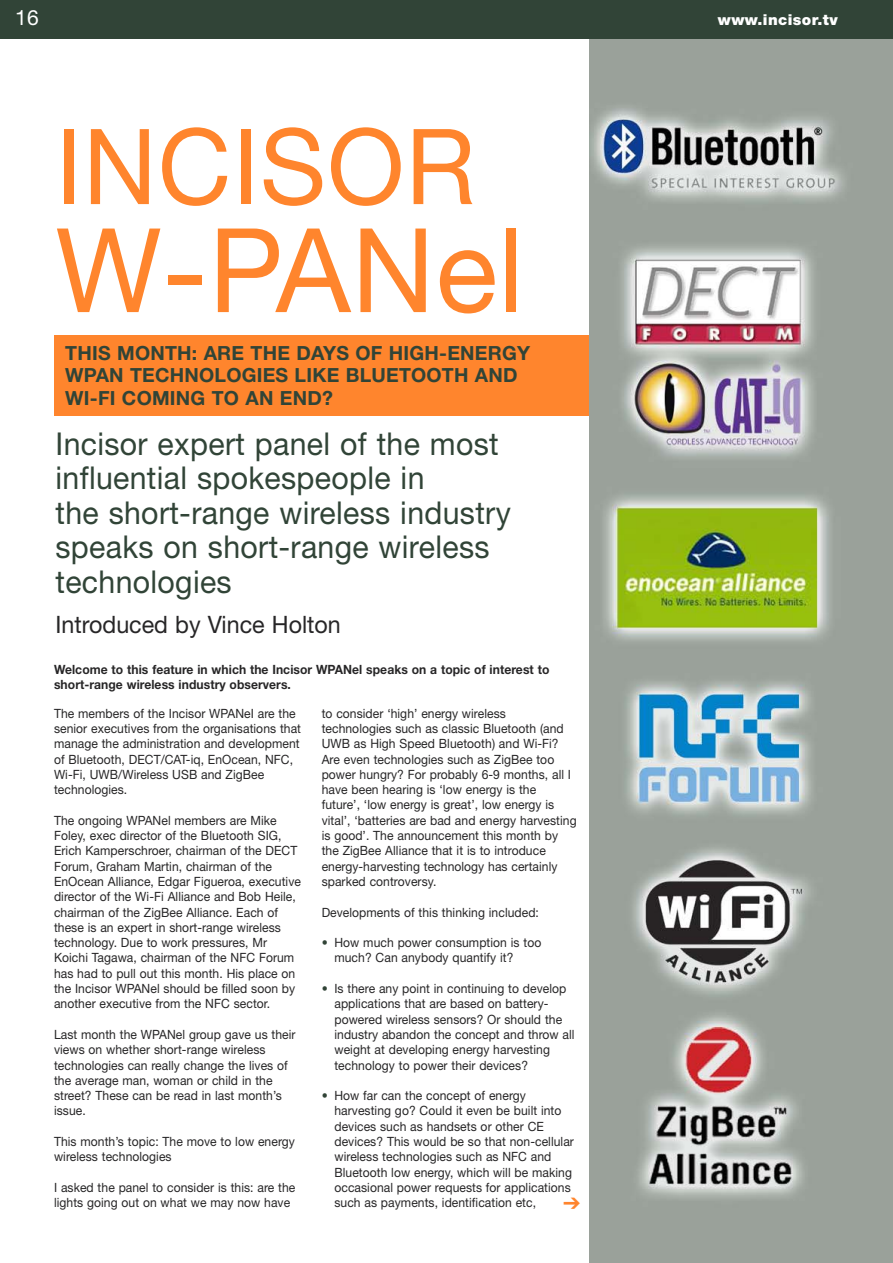
<style>
.page{position:relative;width:893px;height:1263px;background:#fff}
.page>*{position:absolute;margin:0;border:0;box-sizing:border-box;transform-origin:0 0}
.t1{font:117px "Helvetica Neue";letter-spacing:.01em;color:#ff852d}
.t2{font:105px "Helvetica Neue";letter-spacing:.01em;color:#ff852d}
.t3{font:31.5px/34.5px "Helvetica Neue";letter-spacing:.01em;color:#314437;scale:.96 1}
.t4{font:24px "Helvetica Neue";color:#272627}
.t5{font:21px "Helvetica Neue";color:#fff}
.t6{font:700 19.5px/22.5px "Helvetica Neue";letter-spacing:.01em;color:#314437}
.t7{font:900 15px "Helvetica Neue";letter-spacing:.025em;color:#fff}
.t8{font:12.75px/15.3px "Helvetica Neue";letter-spacing:.005em;color:#272627;scale:.95 1}
.t9{font:700 12.75px/15.3px "Helvetica Neue";letter-spacing:.005em;color:#272627;scale:.95 1}
.s1{color:#314437}
</style>
<div class="page">
<div style="left:54px;top:335px;width:535px;height:81px;background:#ff852d"></div>
<img style="left:589px;top:38px;width:303px;height:1225px">
<div style="left:0;top:0;width:892px;height:38px;background:#314437"></div>
<h3 class="t5" style="left:15px;top:10px;width:25px">16</h3>
<p class="t7" style="left:718px;top:15px;width:121px">www.incisor.tv</p>
<h2 class="t2" style="left:56px;top:129px;width:421px">INCISOR</h2>
<h1 class="t1" style="left:56px;top:229px;width:470px">W-PANel</h1>
<h3 class="t6" style="left:65px;top:343px;width:466px">THIS MONTH: ARE THE DAYS OF HIGH-ENERGY<br>WPAN TECHNOLOGIES LIKE BLUETOOTH AND<br>WI-FI COMING TO AN END?</h3>
<h3 class="t3" style="left:55px;top:429px;width:475px">Incisor expert panel of the most influential spokespeople in<br>the short-range wireless industry speaks on short-range wireless technologies</h3>
<h3 class="t4" style="left:56px;top:616px;width:287px">Introduced by Vince Holton</h3>
<p class="t9" style="left:54px;top:663px;width:523px">Welcome to this feature in which the Incisor WPANel speaks on a topic of interest to short-range wireless industry observers.</p>
<p class="t8" style="left:54px;top:707px;width:261px">The members of the Incisor WPANeI are the senior executives from the organisations that manage the administration and development of Bluetooth, DECT/CAT-iq, EnOcean, NFC, Wi-Fi, UWB/Wireless USB and ZigBee technologies.</p>
<p class="t8" style="left:54px;top:814px;width:261px">The ongoing WPANel members are Mike Foley, exec director of the Bluetooth SIG, Erich Kamperschroer, chairman of the DECT Forum, Graham Martin, chairman of the EnOcean Alliance, Edgar Figueroa, executive director of the Wi-Fi Alliance and Bob Heile, chairman of the ZigBee Alliance. Each of these is an expert in short-range wireless technology. Due to work pressures, Mr Koichi Tagawa, chairman of the NFC Forum has had to pull out this month. His place on the Incisor WPANel should be filled soon by another executive from the NFC sector.</p>
<p class="t8" style="left:54px;top:1028px;width:256px">Last month the WPANel group gave us their views on whether short-range wireless technologies can really change the lives of the average man, woman or child in the street? These can be read in last month’s issue.</p>
<p class="t8" style="left:54px;top:1135px;width:255px">This month’s topic: The move to low energy wireless technologies</p>
<p class="t8" style="left:54px;top:1181px;width:256px">I asked the panel to consider is this: are the lights going out on what we may now have</p>
<p class="t8" style="left:322px;top:707px;width:270px">to consider ‘high’ energy wireless technologies such as classic Bluetooth (and UWB as High Speed Bluetooth) and Wi-Fi?<br>Are even technologies such as ZigBee too power hungry? For probably 6-9 months, all I have been hearing is ‘low energy is the future’, ‘low energy is great’, low energy is vital’, ‘batteries are bad and energy harvesting is good’. The announcement this month by the ZigBee Alliance that it is to introduce energy-harvesting technology has certainly sparked controversy.</p>
<p class="t8" style="left:322px;top:906px;width:230px">Developments of this thinking included:</p>
<p class="t8" style="left:334px;top:936px;width:219px;text-indent:-13px"><span class="s1">•</span> How much power consumption is too much? Can anybody quantify it?</p>
<p class="t8" style="left:334px;top:982px;width:254px;text-indent:-13px"><span class="s1">•</span> Is there any point in continuing to develop applications that are based on battery&shy;powered wireless sensors? Or should the industry abandon the concept and throw all weight at developing energy harvesting technology to power their devices?</p>
<p class="t8" style="left:334px;top:1089px;width:254px;text-indent:-13px"><span class="s1">•</span> How far can the concept of energy harvesting go? Could it even be built into devices such as handsets or other CE devices? This would be so that non-cellular wireless technologies such as NFC and Bluetooth low energy, which will be making occasional power requests for applications such as payments, identification etc,</p>
</div>
